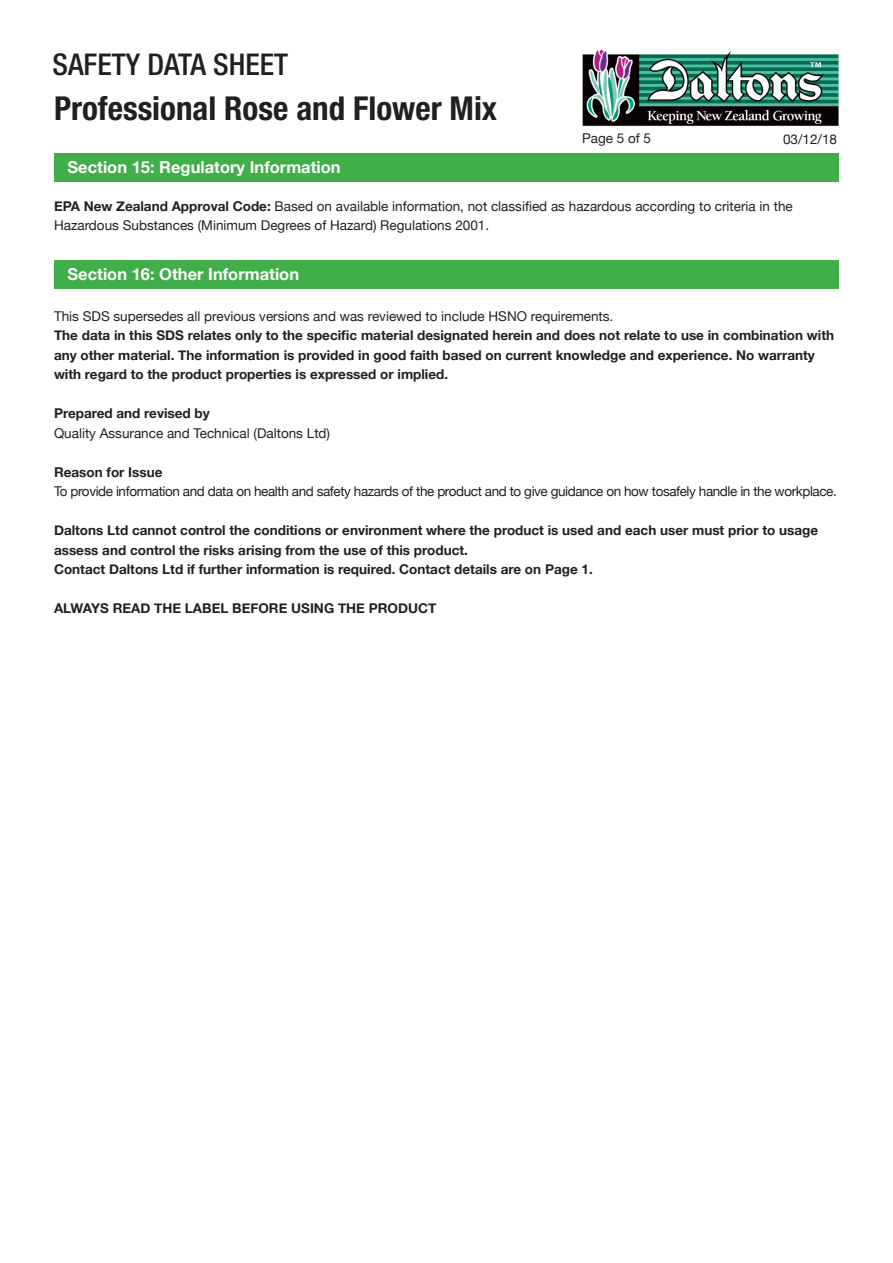
<style>
.page{position:relative;width:893px;height:1263px;background:#fff}
.page>*{position:absolute;margin:0;border:0;box-sizing:border-box;transform-origin:0 0}
.t1{font:700 condensed 33px "Helvetica Neue LT Pro";color:#231f20}
.t2{font:500 condensed 30px "Helvetica Neue LT Pro";color:#231f20}
.t3{font:700 16.5px "Helvetica Neue";color:#fff}
.t4{font:700 13.5px/19.5px "Helvetica Neue";color:#231f20}
.t5{font:13.5px/19.5px "Helvetica Neue";color:#231f20}
.t6{font:13.5px "Helvetica Neue";letter-spacing:-.03em;color:#231f20}
.s1{font-weight:700}
</style>
<div class="page">
<img style="left:582px;top:49px;width:257px;height:77px">
<div style="left:54px;top:154px;width:785px;height:28px;background:#40ae49"></div>
<div style="left:54px;top:260px;width:785px;height:29px;background:#40ae49"></div>
<h2 class="t2" style="left:52px;top:47px;width:237px">SAFETY DATA SHEET</h2>
<h1 class="t1" style="left:54px;top:88px;width:445px">Professional Rose and Flower Mix</h1>
<p class="t3" style="left:68px;top:157px;width:275px">Section 15: Regulatory Information</p>
<p class="t5" style="left:582px;top:128px;width:71px">Page 5 of 5</p>
<p class="t5" style="left:783px;top:129px;width:56px">03/12/18</p>
<p class="t5" style="left:54px;top:196px;width:740px"><span class="s1">EPA New Zealand Approval Code:</span> Based on available information, not classified as hazardous according to criteria in the<br>Hazardous Substances (Minimum Degrees of Hazard) Regulations 2001.</p>
<p class="t3" style="left:68px;top:264px;width:233px">Section 16: Other Information</p>
<p class="t5" style="left:54px;top:306px;width:561px">This SDS supersedes all previous versions and was reviewed to include HSNO requirements.</p>
<p class="t4" style="left:54px;top:325px;width:782px">The data in this SDS relates only to the specific material designated herein and does not relate to use in combination with any other material. The information is provided in good faith based on current knowledge and experience. No warranty with regard to the product properties is expressed or implied.</p>
<p class="t4" style="left:54px;top:403px;width:157px">Prepared and revised by</p>
<p class="t5" style="left:54px;top:423px;width:278px">Quality Assurance and Technical (Daltons Ltd)</p>
<p class="t4" style="left:54px;top:462px;width:110px">Reason for Issue</p>
<p class="t6" style="left:54px;top:483px;width:784px">To provide information and data on health and safety hazards of the product and to give guidance on how tosafely handle in the workplace.</p>
<p class="t4" style="left:54px;top:520px;width:766px">Daltons Ltd cannot control the conditions or environment where the product is used and each user must prior to usage assess and control the risks arising from the use of this product.<br>Contact Daltons Ltd if further information is required. Contact details are on Page 1.</p>
<p class="t4" style="left:54px;top:598px;width:384px">ALWAYS READ THE LABEL BEFORE USING THE PRODUCT</p>
</div>
